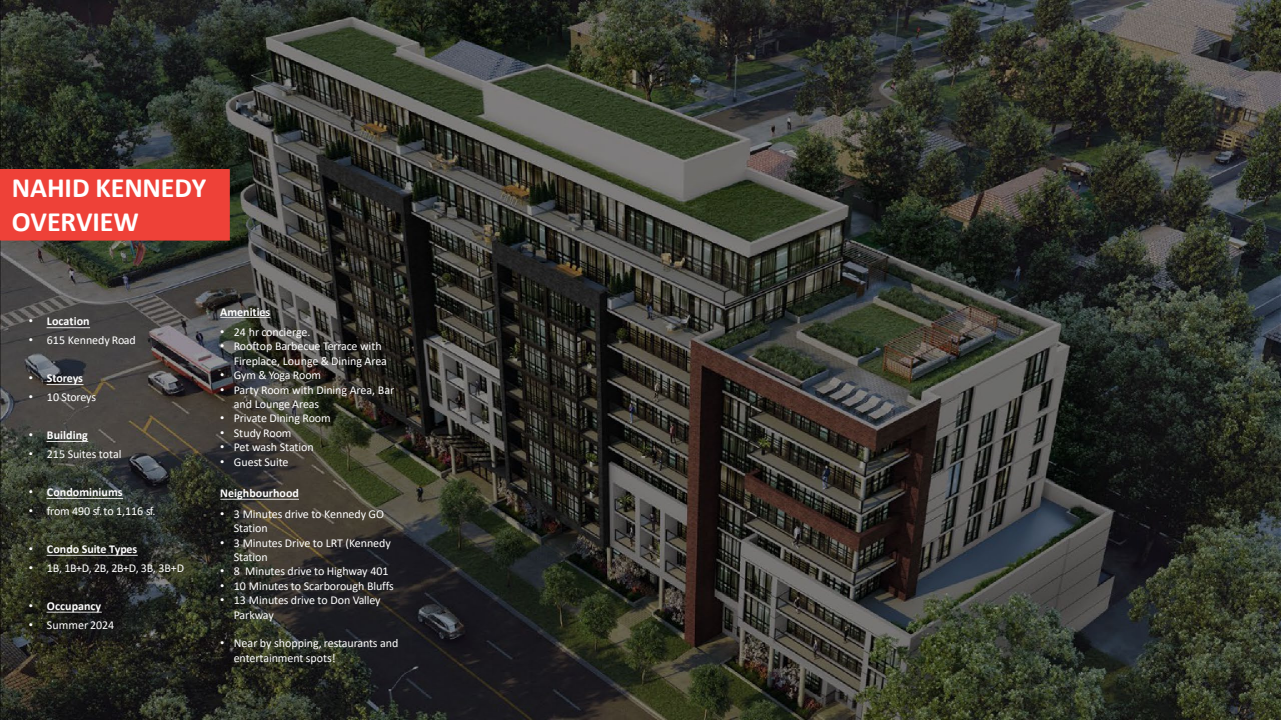
<style>
.page{position:relative;width:1281px;height:720px;background:#fff}
.page>*{position:absolute;margin:0;border:0;box-sizing:border-box;transform-origin:0 0}
.t1{font:700 28px/33.6px "Calibri";letter-spacing:-.005em;color:#fff}
.t2{font:12px/14.4px "Calibri";letter-spacing:-.01em;color:#fff}
.t3{font:700 12px "Calibri";color:#fff}
.s1{font-family:"Arial";font-weight:400}
.s2{font-family:"Arial"}
</style>
<div class="page">
<img style="left:0;top:0;width:1280px;height:720px">
<svg style="left:220px;top:317px;width:50px;height:1px"></svg>
<svg style="left:220px;top:499px;width:79px;height:1px"></svg>
<div style="left:0;top:170px;width:229px;height:70px;background:#ee4138"></div>
<div style="left:0;top:169px;width:230px;height:72px;border:1px solid #ee4138"></div>
<svg style="left:47px;top:327px;width:43px;height:1px"></svg>
<svg style="left:47px;top:384px;width:36px;height:1px"></svg>
<svg style="left:47px;top:441px;width:41px;height:1px"></svg>
<svg style="left:47px;top:498px;width:76px;height:1px"></svg>
<svg style="left:47px;top:555px;width:91px;height:1px"></svg>
<svg style="left:47px;top:612px;width:55px;height:1px"></svg>
<h2 class="t1" style="left:12px;top:171px;width:196px">NAHID KENNEDY<br>OVERVIEW</h2>
<p class="t3" style="left:29px;top:313px;width:62px"><span class="s1">•</span> Location</p>
<p class="t2" style="left:29px;top:333px;width:108px"><span class="s2">•</span> 615 Kennedy Road</p>
<p class="t3" style="left:29px;top:370px;width:56px"><span class="s1">•</span> Storeys</p>
<p class="t2" style="left:29px;top:390px;width:69px"><span class="s2">•</span> 10 Storeys</p>
<p class="t3" style="left:29px;top:426px;width:60px"><span class="s1">•</span> Building</p>
<p class="t2" style="left:29px;top:447px;width:94px"><span class="s2">•</span> 215 Suites total</p>
<p class="t3" style="left:29px;top:483px;width:95px"><span class="s1">•</span> Condominiums</p>
<p class="t2" style="left:29px;top:504px;width:128px"><span class="s2">•</span> from 490 sf.to 1,116 sf.</p>
<p class="t3" style="left:29px;top:540px;width:110px"><span class="s1">•</span> Condo Suite Types</p>
<p class="t2" style="left:29px;top:561px;width:157px"><span class="s2">•</span> 1B, 1B+D, 2B, 2B+D, 3B, 3B+D</p>
<p class="t3" style="left:29px;top:597px;width:74px"><span class="s1">•</span> Occupancy</p>
<p class="t2" style="left:29px;top:617px;width:87px"><span class="s2">•</span> Summer 2024</p>
<p class="t3" style="left:220px;top:303px;width:52px">Amenities</p>
<p class="t2" style="left:220px;top:324px;width:92px"><span class="s2">•</span> 24 hr concierge.</p>
<p class="t2" style="left:234px;top:339px;width:155px;text-indent:-13px"><span class="s2">•</span> Rooftop Barbecue Terrace with<br>Fireplace, Lounge &amp; Dining Area</p>
<p class="t2" style="left:220px;top:368px;width:102px"><span class="s2">•</span> Gym &amp; Yoga Room</p>
<p class="t2" style="left:234px;top:382px;width:162px;text-indent:-13px"><span class="s2">•</span> Party Room with Dining Area, Bar and Lounge Areas</p>
<p class="t2" style="left:220px;top:411px;width:112px"><span class="s2">•</span> Private Dining Room</p>
<p class="t2" style="left:220px;top:425px;width:73px"><span class="s2">•</span> Study Room</p>
<p class="t2" style="left:220px;top:440px;width:95px"><span class="s2">•</span> Pet wash Station</p>
<p class="t2" style="left:220px;top:454px;width:70px"><span class="s2">•</span> Guest Suite</p>
<p class="t3" style="left:220px;top:485px;width:80px">Neighbourhood</p>
<p class="t2" style="left:234px;top:506px;width:152px;text-indent:-13px"><span class="s2">•</span> 3 Minutes drive to Kennedy GO<br>Station</p>
<p class="t2" style="left:234px;top:535px;width:158px;text-indent:-13px"><span class="s2">•</span> 3 Minutes Drive to LRT (Kennedy<br>Station</p>
<p class="t2" style="left:220px;top:564px;width:170px"><span class="s2">•</span> 8 Minutes drive to Highway 401</p>
<p class="t2" style="left:220px;top:578px;width:175px"><span class="s2">•</span> 10 Minutes to Scarborough Bluffs</p>
<p class="t2" style="left:234px;top:593px;width:148px;text-indent:-13px"><span class="s2">•</span> 13 Minutes drive to Don Valley<br>Parkway</p>
<p class="t2" style="left:234px;top:636px;width:166px;text-indent:-13px"><span class="s2">•</span> Near by shopping, restaurants and entertainment spots!</p>
</div>
